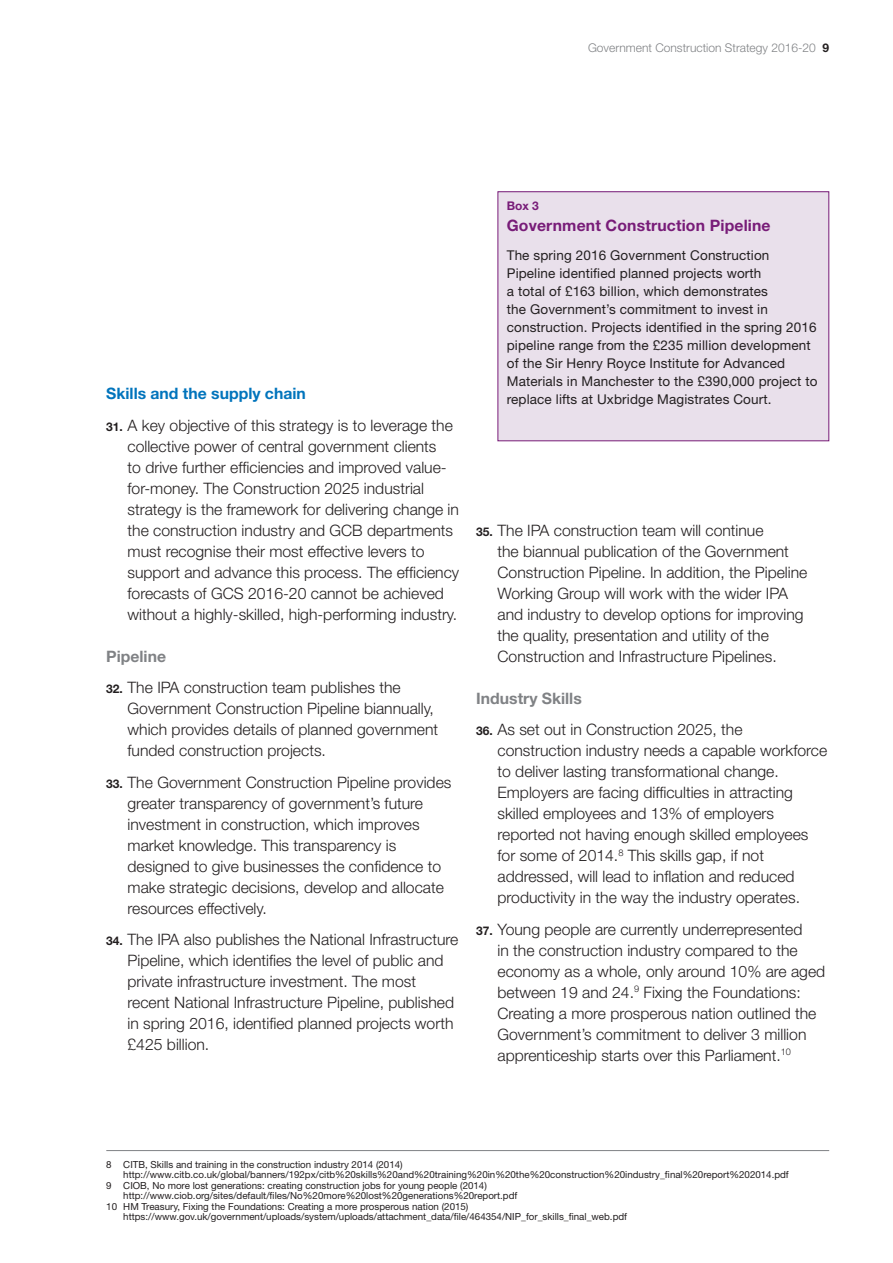
<style>
.page{position:relative;width:893px;height:1263px;background:#fff}
.page>*{position:absolute;margin:0;border:0;box-sizing:border-box;transform-origin:0 0}
.t1{font:300 15.75px/21px "Helvetica Neue";color:#231f20}
.t2{font:700 15.75px "Helvetica Neue";letter-spacing:.01em;color:#781c78}
.t3{font:700 15.75px "Helvetica Neue";color:#0174bc}
.t4{font:700 15.75px "Helvetica Neue";color:#808285}
.t5{font:13.5px/18px "Helvetica Neue";letter-spacing:.01em;color:#231f20}
.t6{font:300 12px "Helvetica Neue";color:#808285}
.t7{font:700 12px "Helvetica Neue";color:#781c78}
.t8{font:9.75px/10.5px "Helvetica Neue";color:#231f20}
.s1{font-weight:700;color:#231f20}
.s2{font-weight:700;font-size:12px}
</style>
<div class="page">
<div style="left:498px;top:192px;width:331px;height:249px;background:#e9e0eb"></div>
<hr style="left:106px;top:1150px;width:723px;height:1px;background:#808285">
<p class="t6" style="left:588px;top:40px;width:243px">Government Construction Strategy 2016-20 <span class="s1">9</span></p>
<p class="t3" style="left:106px;top:384px;width:201px">Skills and the supply chain</p>
<p class="t1" style="left:128px;top:414px;width:333px;text-indent:-21px"><span class="s2">31.</span> A key objective of this strategy is to leverage the collective power of central government clients<br>to drive further efficiencies and improved value&shy;for-money. The Construction 2025 industrial strategy is the framework for delivering change in the construction industry and GCB departments must recognise their most effective levers to support and advance this process. The efficiency forecasts of GCS 2016-20 cannot be achieved without a highly-skilled, high-performing industry.</p>
<p class="t4" style="left:106px;top:646px;width:61px">Pipeline</p>
<p class="t1" style="left:128px;top:677px;width:312px;text-indent:-21px"><span class="s2">32.</span> The IPA construction team publishes the Government Construction Pipeline biannually, which provides details of planned government funded construction projects.</p>
<p class="t1" style="left:128px;top:771px;width:325px;text-indent:-21px"><span class="s2">33.</span> The Government Construction Pipeline provides greater transparency of government’s future investment in construction, which improves market knowledge. This transparency is designed to give businesses the confidence to make strategic decisions, develop and allocate resources effectively.</p>
<p class="t1" style="left:128px;top:929px;width:332px;text-indent:-21px"><span class="s2">34.</span> The IPA also publishes the National Infrastructure Pipeline, which identifies the level of public and private infrastructure investment. The most recent National Infrastructure Pipeline, published in spring 2016, identified planned projects worth £425 billion.</p>
<p class="t7" style="left:507px;top:198px;width:33px">Box 3</p>
<p class="t2" style="left:507px;top:216px;width:265px">Government Construction Pipeline</p>
<p class="t5" style="left:507px;top:246px;width:312px">The spring 2016 Government Construction Pipeline identified planned projects worth<br>a total of £163 billion, which demonstrates<br>the Government’s commitment to invest in construction. Projects identified in the spring 2016 pipeline range from the £235 million development of the Sir Henry Royce Institute for Advanced Materials in Manchester to the £390,000 project to replace lifts at Uxbridge Magistrates Court.</p>
<p class="t1" style="left:497px;top:519px;width:311px;text-indent:-21px"><span class="s2">35.</span> The IPA construction team will continue<br>the biannual publication of the Government Construction Pipeline. In addition, the Pipeline Working Group will work with the wider IPA and industry to develop options for improving the quality, presentation and utility of the Construction and Infrastructure Pipelines.</p>
<p class="t4" style="left:476px;top:688px;width:107px">Industry Skills</p>
<p class="t1" style="left:497px;top:719px;width:331px;text-indent:-21px"><span class="s2">36.</span> As set out in Construction 2025, the construction industry needs a capable workforce to deliver lasting transformational change.<br>Employers are facing difficulties in attracting skilled employees and 13% of employers reported not having enough skilled employees for some of 2014.<sup>8</sup> This skills gap, if not addressed, will lead to inflation and reduced productivity in the way the industry operates.</p>
<p class="t1" style="left:497px;top:918px;width:329px;text-indent:-21px"><span class="s2">37.</span> Young people are currently underrepresented<br>in the construction industry compared to the economy as a whole, only around 10% are aged between 19 and 24.<sup>9</sup> Fixing the Foundations:<br>Creating a more prosperous nation outlined the Government’s commitment to deliver 3 million apprenticeship starts over this Parliament.<sup>10</sup></p>
<p class="t8" style="left:106px;top:1159px;width:298px">8 CITB, Skills and training in the construction industry 2014 (2014)</p>
<p class="t8" style="left:123px;top:1169px;width:667px">http://www.citb.co.uk/global/banners/192px/citb%20skills%20and%20training%20in%20the%20construction%20industry_final%20report%202014.pdf</p>
<p class="t8" style="left:123px;top:1180px;width:396px;text-indent:-17px">9 CIOB, No more lost generations: creating construction jobs for young people (2014) http://www.ciob.org/sites/default/files/No%20more%20lost%20generations%20report.pdf</p>
<p class="t8" style="left:123px;top:1201px;width:505px;text-indent:-17px">10 HM Treasury, Fixing the Foundations: Creating a more prosperous nation (2015) https://www.gov.uk/government/uploads/system/uploads/attachment_data/file/464354/NIP_for_skills_final_web.pdf</p>
</div>
